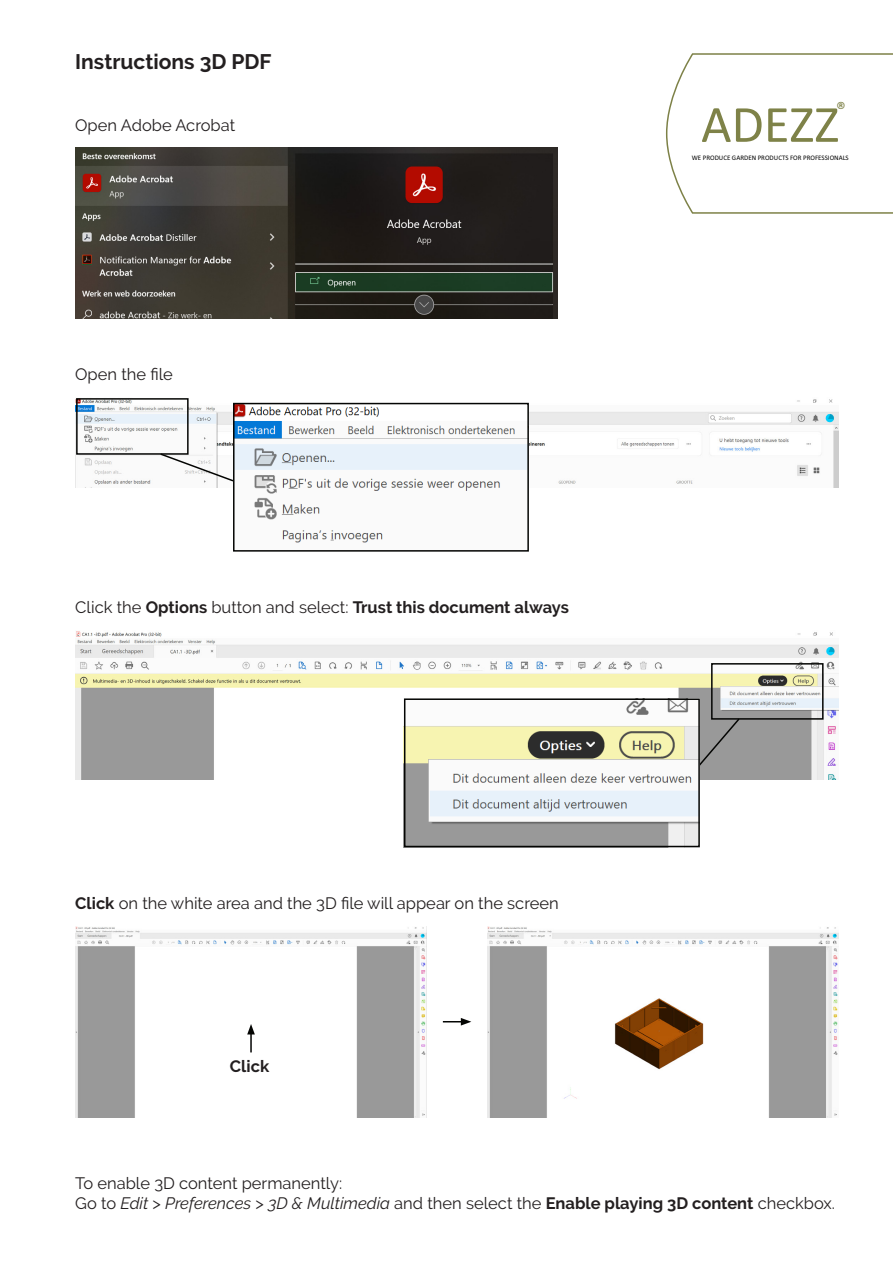
<style>
.page{position:relative;width:893px;height:1263px;background:#fff}
.page>*{position:absolute;margin:0;border:0;box-sizing:border-box;transform-origin:0 0}
.t1{font:52.8px "Calibri";letter-spacing:-.005em;color:#7e8248}
.t2{font:700 21px "Raleway";color:#231f20}
.t3{font:19.2px "Calibri";color:#7e8248}
.t4{font:16.5px "Raleway";color:#231f20}
.t5{font:700 16.5px "Raleway";color:#231f20}
.t6{font:6.9px "Calibri";color:#000001}
.s1{font-weight:400}
.s2{font-weight:700}
.s3{font-style:italic}
</style>
<div class="page">
<svg style="left:666px;top:53px;width:227px;height:161px"></svg>
<img style="left:75px;top:631px;width:764px;height:149px">
<div style="left:711px;top:663px;width:113px;height:57px;border:2px solid #040503"></div>
<img style="left:75px;top:148px;width:482px;height:170px">
<img style="left:75px;top:926px;width:352px;height:191px">
<img style="left:487px;top:926px;width:352px;height:191px">
<svg style="left:700px;top:717px;width:41px;height:57px;background:#909090"></svg>
<svg style="left:443px;top:1018px;width:28px;height:7px"></svg>
<hr style="left:250px;top:1032px;width:2px;height:20px;background:#040503">
<svg style="left:247px;top:1024px;width:8px;height:10px"></svg>
<img style="left:407px;top:701px;width:290px;height:143px">
<div style="left:404px;top:698px;width:296px;height:149px;border:2px solid #040503"></div>
<img style="left:75px;top:399px;width:764px;height:88px">
<div style="left:76px;top:398px;width:113px;height:57px;border:2px solid #040503"></div>
<svg style="left:159px;top:452px;width:74px;height:31px"></svg>
<img style="left:236px;top:406px;width:290px;height:137px">
<div style="left:233px;top:403px;width:296px;height:149px;border:2px solid #040503"></div>
<p class="t2" style="left:75px;top:50px;width:198px">Instructions 3D PDF</p>
<p class="t4" style="left:75px;top:115px;width:161px">Open Adobe Acrobat</p>
<p class="t4" style="left:75px;top:365px;width:99px">Open the file</p>
<p class="t5" style="left:75px;top:598px;width:495px"><span class="s1">Click the</span> Options <span class="s1">button and select:</span> Trust this document always</p>
<p class="t4" style="left:75px;top:894px;width:485px"><span class="s2">Click</span> on the white area and the 3D file will appear on the screen</p>
<p class="t5" style="left:230px;top:1057px;width:41px">Click</p>
<p class="t3" style="left:836px;top:95px;width:11px">®</p>
<h1 class="t1" style="left:701px;top:88px;width:139px">ADEZZ</h1>
<p class="t6" style="left:692px;top:153px;width:158px">WE PRODUCE GARDEN PRODUCTS FOR PROFESSIONALS</p>
<p class="t4" style="left:75px;top:1174px;width:269px">To enable 3D content permanently:</p>
<p class="t4" style="left:75px;top:1193px;width:761px">Go to <span class="s3">Edit</span> &gt; <span class="s3">Preferences</span> &gt; <span class="s3">3D &amp; Multimedia</span> and then select the <span class="s2">Enable playing 3D content</span> checkbox.</p>
</div>
